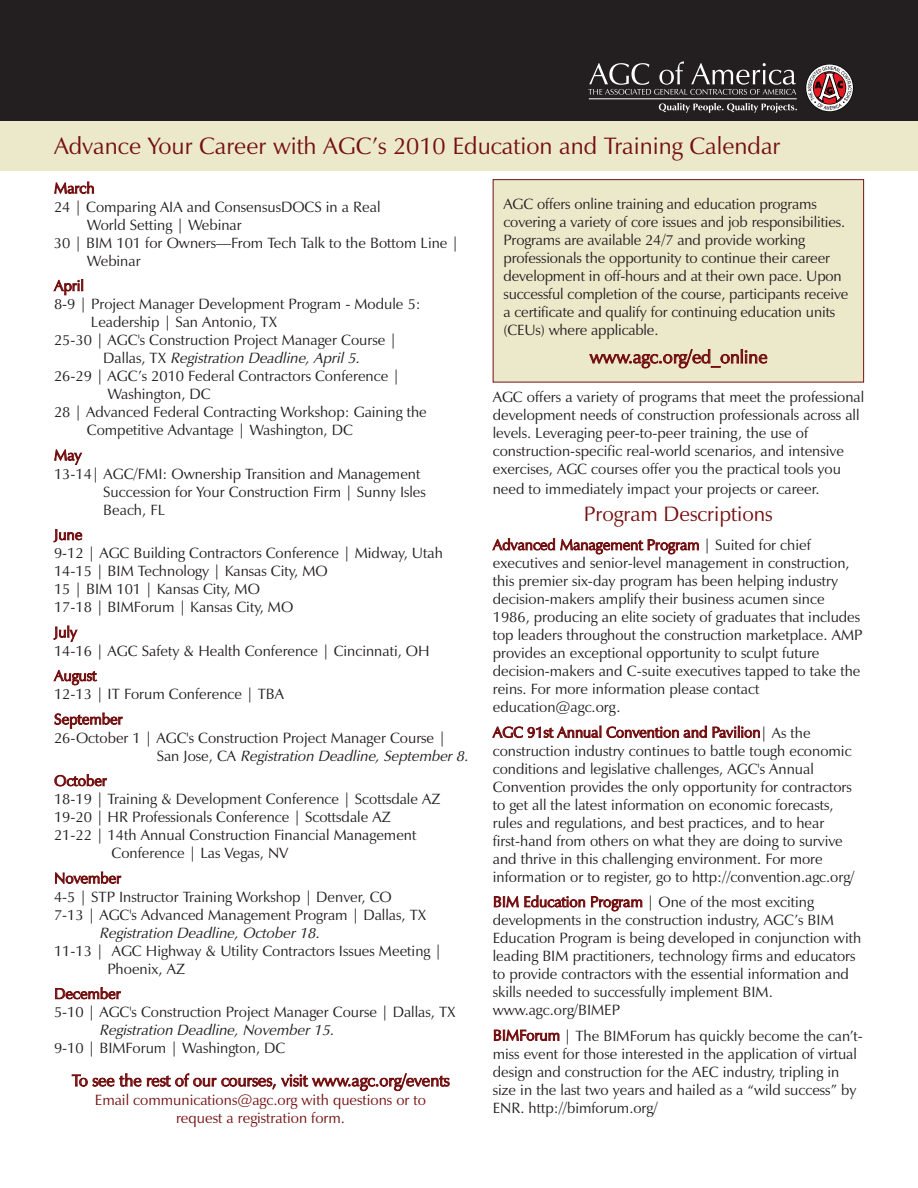
<style>
.page{position:relative;width:918px;height:1188px;background:#fff}
.page>*{position:absolute;margin:0;border:0;box-sizing:border-box;transform-origin:0 0}
.t1{font:24px "Zap";color:#740f10}
.t2{font:21px "Zap";color:#740f10}
.t3{font:18px "Zap";letter-spacing:-.005em;color:#740f10}
.t4{font:16.5px "Zap";color:#740f10}
.t5{font:15px/18px "Zap";color:#231f20}
.t6{font:15px/18px "Zap";color:#740f10;text-align:center}
.t7{font:italic 15px "Zap";color:#231f20}
.s1{font-style:normal}
.s2{font-style:italic}
.s3{color:#740f10}
</style>
<div class="page">
<div style="left:0;top:0;width:918px;height:122px;background:#231f20"></div>
<div style="left:0;top:122px;width:918px;height:49px;background:#ece9cb"></div>
<div style="left:494px;top:180px;width:369px;height:202px;background:#ece9cb"></div>
<div style="left:493px;top:179px;width:371px;height:203px;border:1px solid #740f10"></div>
<svg style="left:806px;top:64px;width:48px;height:48px"></svg>
<svg style="left:806px;top:65px;width:47px;height:46px"></svg>
<svg style="left:808px;top:66px;width:43px;height:44px;background:#9f7576"></svg>
<svg style="left:659px;top:103px;width:138px;height:10px"></svg>
<hr style="left:589px;top:98px;width:208px;height:1px;background:#fff">
<svg style="left:588px;top:62px;width:208px;height:33px"></svg>
<h1 class="t1" style="left:54px;top:132px;width:728px">Advance Your Career with AGC’s 2010 Education and Training Calendar</h1>
<p class="t6" style="left:54px;top:179px;width:42px">March</p>
<p class="t5" style="left:54px;top:197px;width:328px">24 | Comparing AIA and ConsensusDOCS in a Real</p>
<p class="t5" style="left:87px;top:215px;width:156px">World Setting | Webinar</p>
<p class="t5" style="left:54px;top:233px;width:407px">30 | BIM 101 for Owners—From Tech Talk to the Bottom Line |</p>
<p class="t5" style="left:87px;top:251px;width:55px">Webinar</p>
<p class="t6" style="left:54px;top:277px;width:31px">April</p>
<p class="t5" style="left:54px;top:295px;width:368px">8-9 | Project Manager Development Program - Module 5:</p>
<p class="t5" style="left:91px;top:313px;width:188px">Leadership | San Antonio, TX</p>
<p class="t5" style="left:54px;top:331px;width:344px">25-30 | AGC's Construction Project Manager Course |</p>
<p class="t7" style="left:103px;top:349px;width:262px"><span class="s1">D a l l a s , T X</span> Registration Deadline, April 5.</p>
<p class="t5" style="left:54px;top:367px;width:347px">26-29 | AGC’s 2010 Federal Contractors Conference |</p>
<p class="t5" style="left:107px;top:385px;width:105px">Washington, DC</p>
<p class="t5" style="left:54px;top:403px;width:374px">28 | Advanced Federal Contracting Workshop: Gaining the</p>
<p class="t5" style="left:87px;top:421px;width:268px">Competitive Advantage | Washington, DC</p>
<p class="t6" style="left:54px;top:446px;width:29px">May</p>
<p class="t5" style="left:103px;top:464px;width:324px;text-indent:-49px">13-14| AGC/FMI: Ownership Transition and Management<br>Succession for Your Construction Firm | Sunny Isles<br>Beach, FL</p>
<p class="t6" style="left:54px;top:526px;width:30px">June</p>
<p class="t5" style="left:54px;top:544px;width:390px">9-12 | AGC Building Contractors Conference | Midway, Utah 14-15 | BIM Technology | Kansas City, MO<br>15 | BIM 101 | Kansas City, MO<br>17-18 | BIMForum | Kansas City, MO</p>
<p class="t6" style="left:54px;top:623px;width:24px">July</p>
<p class="t5" style="left:54px;top:641px;width:377px">14-16 | AGC Safety &amp; Health Conference | Cincinnati, OH</p>
<p class="t6" style="left:54px;top:667px;width:44px">August</p>
<p class="t5" style="left:54px;top:685px;width:232px">12-13 | IT Forum Conference | TBA</p>
<p class="t6" style="left:54px;top:710px;width:70px">September</p>
<p class="t5" style="left:157px;top:728px;width:317px;text-indent:-103px">26-October 1 | AGC's Construction Project Manager Course |<br>S a n J o s e , C A <span class="s2">Registration Deadline, September 8.</span></p>
<p class="t6" style="left:54px;top:772px;width:54px">October</p>
<p class="t5" style="left:54px;top:790px;width:388px">18-19 | Training &amp; Development Conference | Scottsdale AZ</p>
<p class="t5" style="left:54px;top:808px;width:338px">19-20 | HR Professionals Conference | Scottsdale AZ</p>
<p class="t5" style="left:54px;top:826px;width:364px">21-22 | 14th Annual Construction Financial Management</p>
<p class="t5" style="left:112px;top:844px;width:178px">Conference | Las Vegas, NV</p>
<p class="t6" style="left:54px;top:869px;width:68px">November</p>
<p class="t5" style="left:54px;top:887px;width:374px">4-5 | STP Instructor Training Workshop | Denver, CO<br>7-13 | AGC's Advanced Management Program | Dallas, TX</p>
<p class="t7" style="left:99px;top:924px;width:226px">Registration Deadline, October 18.</p>
<p class="t5" style="left:107px;top:941px;width:336px;text-indent:-53px">11-13 | AGC Highway &amp; Utility Contractors Issues Meeting |<br>Phoenix, AZ</p>
<p class="t6" style="left:54px;top:985px;width:68px">December</p>
<p class="t5" style="left:54px;top:1003px;width:403px">5-10 | AGC's Construction Project Manager Course | Dallas, TX</p>
<p class="t7" style="left:99px;top:1021px;width:240px">Registration Deadline, November 15.</p>
<p class="t5" style="left:54px;top:1039px;width:233px">9-10 | BIMForum | Washington, DC</p>
<p class="t4" style="left:72px;top:1071px;width:379px">To see the rest of our courses, visit www.agc.org/events</p>
<p class="t6" style="left:95px;top:1091px;width:333px">Email communications@agc.org with questions or to request a registration form.</p>
<p class="t5" style="left:504px;top:195px;width:346px">AGC offers online training and education programs covering a variety of core issues and job responsibilities.<br>Programs are available 24/7 and provide working professionals the opportunity to continue their career development in off-hours and at their own pace. Upon successful completion of the course, participants receive a certificate and qualify for continuing education units (CEUs) where applicable.</p>
<p class="t3" style="left:590px;top:346px;width:179px">www.agc.org/ed_online</p>
<p class="t5" style="left:493px;top:388px;width:373px">AGC offers a variety of programs that meet the professional development needs of construction professionals across all levels. Leveraging peer-to-peer training, the use of construction-specific real-world scenarios, and intensive exercises, AGC courses offer you the practical tools you</p>
<p class="t5" style="left:493px;top:479px;width:328px">need to immediately impact your projects or career.</p>
<h2 class="t2" style="left:584px;top:501px;width:190px">Program Descriptions</h2>
<p class="t5" style="left:493px;top:536px;width:371px"><span class="s3">Advanced Management Program</span> | Suited for chief executives and senior-level management in construction, this premier six-day program has been helping industry decision-makers amplify their business acumen since 1986, producing an elite society of graduates that includes top leaders throughout the construction marketplace. AMP provides an exceptional opportunity to sculpt future decision-makers and C-suite executives tapped to take the reins. For more information please contact education@agc.org.</p>
<p class="t5" style="left:493px;top:723px;width:363px"><span class="s3">AGC 91st Annual Convention and Pavilion</span>| As the construction industry continues to battle tough economic conditions and legislative challenges, AGC's Annual Convention provides the only opportunity for contractors to get all the latest information on economic forecasts, rules and regulations, and best practices, and to hear first-hand from others on what they are doing to survive and thrive in this challenging environment. For more information or to register, go to http://convention.agc.org/</p>
<p class="t5" style="left:493px;top:893px;width:370px"><span class="s3">BIM Education Program</span> | One of the most exciting developments in the construction industry, AGC’s BIM Education Program is being developed in conjunction with leading BIM practitioners, technology firms and educators to provide contractors with the essential information and skills needed to successfully implement BIM. www.agc.org/BIMEP</p>
<p class="t5" style="left:493px;top:1027px;width:372px"><span class="s3">BIMForum</span> | The BIMForum has quickly become the can’t&shy;miss event for those interested in the application of virtual design and construction for the AEC industry, tripling in size in the last two years and hailed as a “wild success” by ENR. http://bimforum.org/</p>
</div>
